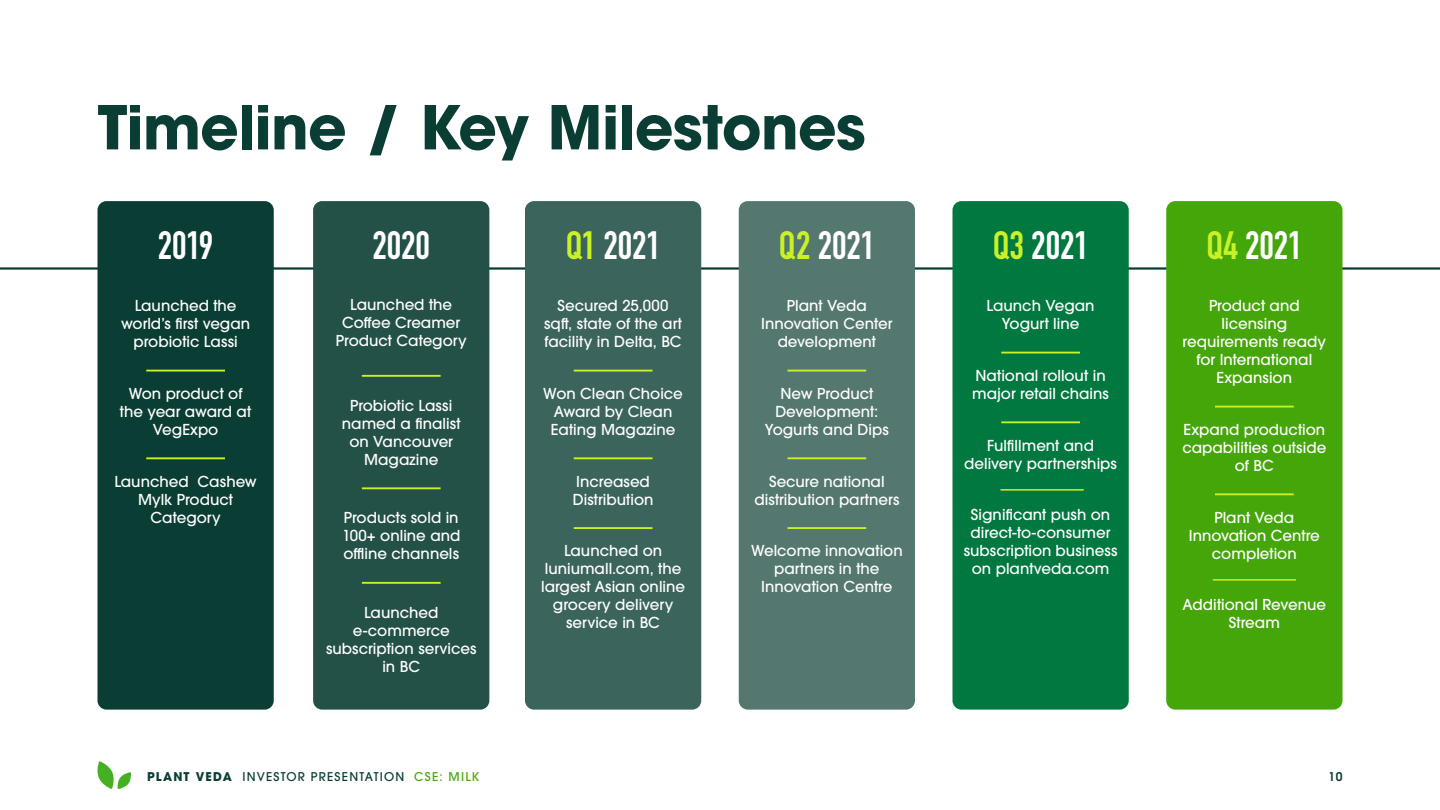
<style>
.page{position:relative;width:1440px;height:810px;background:#fff}
.page>*{position:absolute;margin:0;border:0;box-sizing:border-box;transform-origin:0 0}
.Heading_1{font:700 60px "ITC Avant Garde Pro";letter-spacing:-.015em;color:#0a3d33}
.Heading{font:700 39px "DIN Condensed";letter-spacing:-.005em;color:#fff}
.text{font:500 15px/18px "ITC Avant Garde Pro";color:#fff;text-align:center}
.last_para{font:500 15px/18px "ITC Avant Garde Pro";color:#fff;text-align:center}
.t1{font:500 12px "ITC Avant Garde Pro";letter-spacing:.1em;color:#0a3d33}
.t2{font:600 12px "ITC Avant Garde Pro";color:#0a3d33}
.s1{color:#c9f226}
.s2{font-weight:700}
.s3{color:#45a60a}
</style>
<div class="page">
<hr style="left:0;top:267px;width:1440px;height:3px;background:#0a3d33">
<div style="left:98px;top:201px;width:176px;height:509px;background:#0a3d33;border-radius:9px"></div>
<hr style="left:146px;top:370px;width:79px;height:2px;background:#c9f226">
<hr style="left:146px;top:457px;width:79px;height:2px;background:#c9f226">
<div style="left:313px;top:201px;width:176px;height:509px;background:#235147;border-radius:9px"></div>
<hr style="left:362px;top:375px;width:79px;height:2px;background:#c9f226">
<hr style="left:362px;top:487px;width:79px;height:2px;background:#c9f226">
<hr style="left:362px;top:582px;width:79px;height:2px;background:#c9f226">
<div style="left:525px;top:201px;width:176px;height:509px;background:#3b645c;border-radius:9px"></div>
<hr style="left:574px;top:370px;width:78px;height:2px;background:#c9f226">
<hr style="left:574px;top:457px;width:78px;height:2px;background:#c9f226">
<hr style="left:574px;top:527px;width:78px;height:2px;background:#c9f226">
<div style="left:739px;top:201px;width:176px;height:509px;background:#547770;border-radius:9px"></div>
<hr style="left:788px;top:370px;width:78px;height:2px;background:#c9f226">
<hr style="left:788px;top:457px;width:78px;height:2px;background:#c9f226">
<hr style="left:788px;top:527px;width:78px;height:2px;background:#c9f226">
<div style="left:952px;top:201px;width:177px;height:509px;background:#007840;border-radius:9px"></div>
<hr style="left:1001px;top:352px;width:79px;height:2px;background:#c9f226">
<hr style="left:1001px;top:421px;width:79px;height:2px;background:#c9f226">
<div style="left:1166px;top:201px;width:176px;height:509px;background:#45a60a;border-radius:9px"></div>
<hr style="left:1215px;top:406px;width:79px;height:2px;background:#c9f226">
<hr style="left:1215px;top:493px;width:79px;height:2px;background:#c9f226">
<hr style="left:1000px;top:489px;width:84px;height:2px;background:#c9f226">
<hr style="left:1213px;top:579px;width:83px;height:2px;background:#c9f226">
<svg style="left:97px;top:761px;width:34px;height:28px"></svg>
<p class="Heading_1" style="left:98px;top:87px;width:770px">Timeline / Key Milestones</p>
<p class="Heading" style="left:158px;top:219px;width:57px">2019</p>
<p class="text" style="left:121px;top:297px;width:131px">Launched the world’s first vegan probiotic Lassi</p>
<p class="text" style="left:120px;top:384px;width:133px">Won product of the year award at<br>VegExpo</p>
<p class="last_para" style="left:114px;top:472px;width:144px">Launched Cashew<br>Mylk Product<br>Category</p>
<p class="Heading" style="left:372px;top:219px;width:59px">2020</p>
<p class="text" style="left:336px;top:296px;width:132px">Launched the<br>Coffee Creamer<br>Product Category</p>
<p class="text" style="left:342px;top:396px;width:120px">Probiotic Lassi named a finalist on Vancouver<br>Magazine</p>
<p class="text" style="left:342px;top:509px;width:120px;text-align:justify">Products sold in 100+ online and offline channels</p>
<p class="last_para" style="left:326px;top:603px;width:152px">Launched e-commerce subscription services in BC</p>
<p class="Heading" style="left:566px;top:219px;width:96px"><span class="s1">Q1</span> 2021</p>
<p class="text" style="left:544px;top:297px;width:139px">Secured 25,000 sqft, state of the art facility in Delta, BC</p>
<p class="text" style="left:543px;top:384px;width:141px">Won Clean Choice<br>Award by Clean<br>Eating Magazine</p>
<p class="text" style="left:573px;top:472px;width:82px;text-align:left">Increased<br>Distribution</p>
<p class="last_para" style="left:541px;top:542px;width:146px">Launched on luniumall.com, the largest Asian online grocery delivery service in BC</p>
<p class="Heading" style="left:779px;top:219px;width:98px"><span class="s1">Q2</span> 2021</p>
<p class="text" style="left:761px;top:297px;width:133px">Plant Veda<br>Innovation Center development</p>
<p class="text" style="left:765px;top:384px;width:125px">New Product<br>Development:<br>Yogurts and Dips</p>
<p class="text" style="left:754px;top:472px;width:146px">Secure national distribution partners</p>
<p class="last_para" style="left:751px;top:542px;width:153px">Welcome innovation partners in the<br>Innovation Centre</p>
<p class="Heading" style="left:993px;top:219px;width:97px"><span class="s1">Q3</span> 2021</p>
<p class="text" style="left:987px;top:297px;width:110px">Launch Vegan<br>Yogurt line</p>
<p class="text" style="left:972px;top:366px;width:138px;text-align:left">National rollout in major retail chains</p>
<p class="last_para" style="left:964px;top:436px;width:154px">Fulfillment and delivery partnerships</p>
<p class="last_para" style="left:964px;top:506px;width:155px">Significant push on direct-to-consumer subscription business on plantveda.com</p>
<p class="Heading" style="left:1206px;top:219px;width:97px"><span class="s1">Q4</span> 2021</p>
<p class="text" style="left:1183px;top:297px;width:145px">Product and licensing requirements ready for International<br>Expansion</p>
<p class="text" style="left:1182px;top:420px;width:145px">Expand production capabilities outside of BC</p>
<p class="last_para" style="left:1189px;top:508px;width:133px">Plant Veda<br>Innovation Centre completion</p>
<p class="last_para" style="left:1183px;top:596px;width:145px">Additional Revenue<br>Stream</p>
<p class="t1" style="left:147px;top:769px;width:334px"><span class="s2">PLANT VEDA</span> INVESTOR PRESENTATION <span class="s3">CSE: MILK</span></p>
<p class="t2" style="left:1328px;top:769px;width:16px">10</p>
</div>
